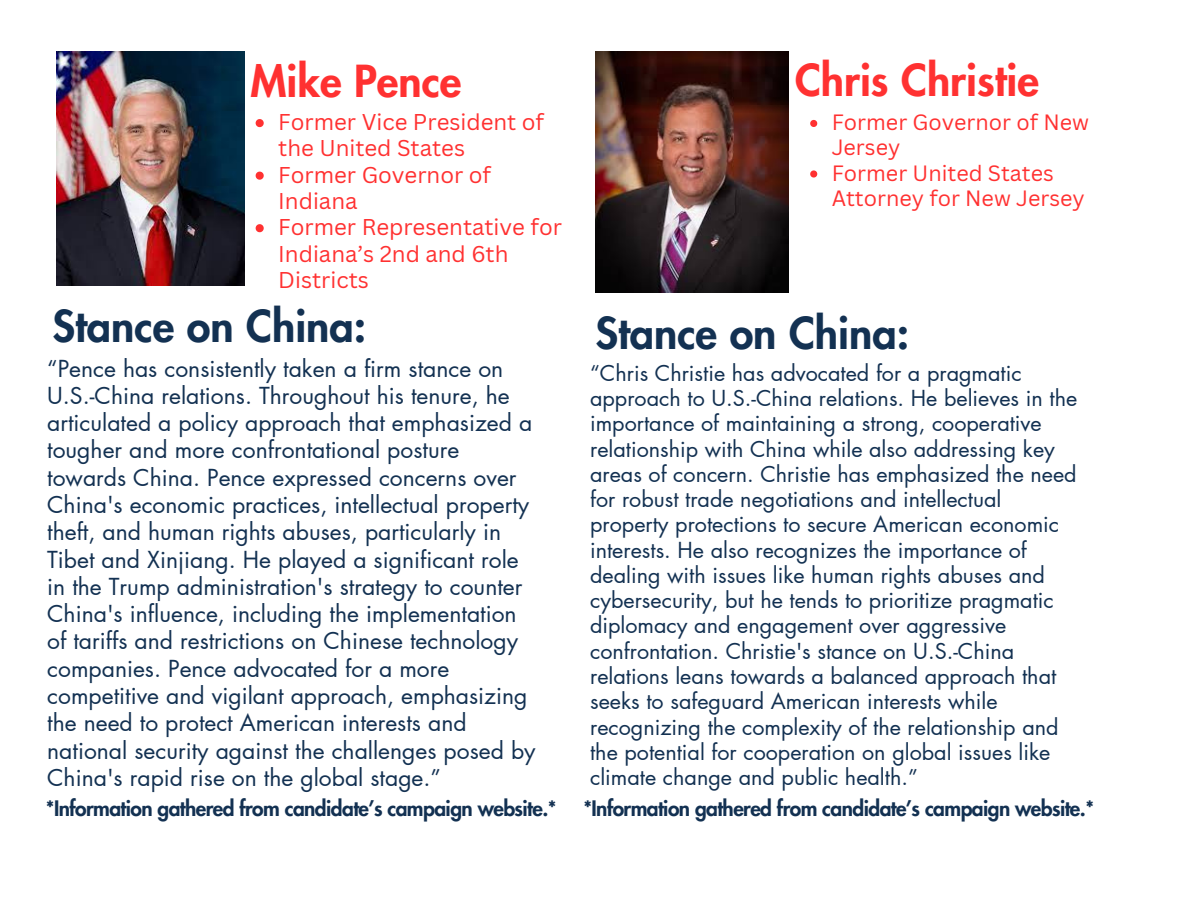
<style>
.page{position:relative;width:1188px;height:918px;background:#fff}
.page>*{position:absolute;margin:0;border:0;box-sizing:border-box;transform-origin:0 0}
.t1{font:800 43.05px "Futura LT Pro";color:#133152}
.t2{font:800 43.05px "Futura LT Pro";color:#ff3131}
.t3{font:22.95px/27.3px "Futura LT Pro";color:#133152}
.t4{font:22.2px/26.2px "Canva Sans";color:#ff3131}
.t5{font:21.6px/25.2px "Futura LT Pro";color:#133152}
.t6{font:21.6px/25.2px "Canva Sans";color:#ff3131}
.t7{font:800 20.85px "Futura LT Pro";letter-spacing:-.025em;color:#133152}
</style>
<div class="page">
<img style="left:57px;top:51px;width:188px;height:234px">
<img style="left:595px;top:51px;width:194px;height:242px">
<svg style="left:810px;top:120px;width:7px;height:7px"></svg>
<svg style="left:810px;top:170px;width:7px;height:8px"></svg>
<svg style="left:256px;top:119px;width:8px;height:8px"></svg>
<svg style="left:256px;top:172px;width:8px;height:8px"></svg>
<svg style="left:256px;top:224px;width:8px;height:8px"></svg>
<h2 class="t2" style="left:250px;top:61px;width:213px">Mike Pence</h2>
<p class="t4" style="left:278px;top:108px;width:267px">Former Vice President of the United States</p>
<p class="t4" style="left:278px;top:161px;width:214px">Former Governor of<br>Indiana</p>
<h1 class="t4" style="left:278px;top:214px;width:285px">Former Representative for<br>Indiana’s 2nd and 6th<br>Districts</h1>
<p class="t1" style="left:52px;top:307px;width:315px">Stance on China:</p>
<h1 class="t3" style="left:47px;top:355px;width:490px">“Pence has consistently taken a firm stance on U.S.-China relations. Throughout his tenure, he articulated a policy approach that emphasized a tougher and more confrontational posture towards China. Pence expressed concerns over China's economic practices, intellectual property theft, and human rights abuses, particularly in Tibet and Xinjiang. He played a significant role in the Trump administration's strategy to counter China's influence, including the implementation of tariffs and restrictions on Chinese technology companies. Pence advocated for a more competitive and vigilant approach, emphasizing the need to protect American interests and national security against the challenges posed by China's rapid rise on the global stage.”</h1>
<p class="t2" style="left:795px;top:61px;width:245px">Chris Christie</p>
<p class="t6" style="left:832px;top:109px;width:259px">Former Governor of New<br>Jersey</p>
<p class="t6" style="left:832px;top:160px;width:255px">Former United States<br>Attorney for New Jersey</p>
<h1 class="t1" style="left:595px;top:313px;width:315px">Stance on China:</h1>
<p class="t5" style="left:590px;top:361px;width:489px">“Chris Christie has advocated for a pragmatic approach to U.S.-China relations. He believes in the importance of maintaining a strong, cooperative relationship with China while also addressing key areas of concern. Christie has emphasized the need for robust trade negotiations and intellectual property protections to secure American economic interests. He also recognizes the importance of dealing with issues like human rights abuses and cybersecurity, but he tends to prioritize pragmatic diplomacy and engagement over aggressive confrontation. Christie's stance on U.S.-China relations leans towards a balanced approach that seeks to safeguard American interests while recognizing the complexity of the relationship and the potential for cooperation on global issues like climate change and public health.”</p>
<p class="t7" style="left:46px;top:798px;width:512px">*Information gathered from candidate’s campaign website.*</p>
<h2 class="t7" style="left:583px;top:798px;width:512px">*Information gathered from candidate’s campaign website.*</h2>
</div>
